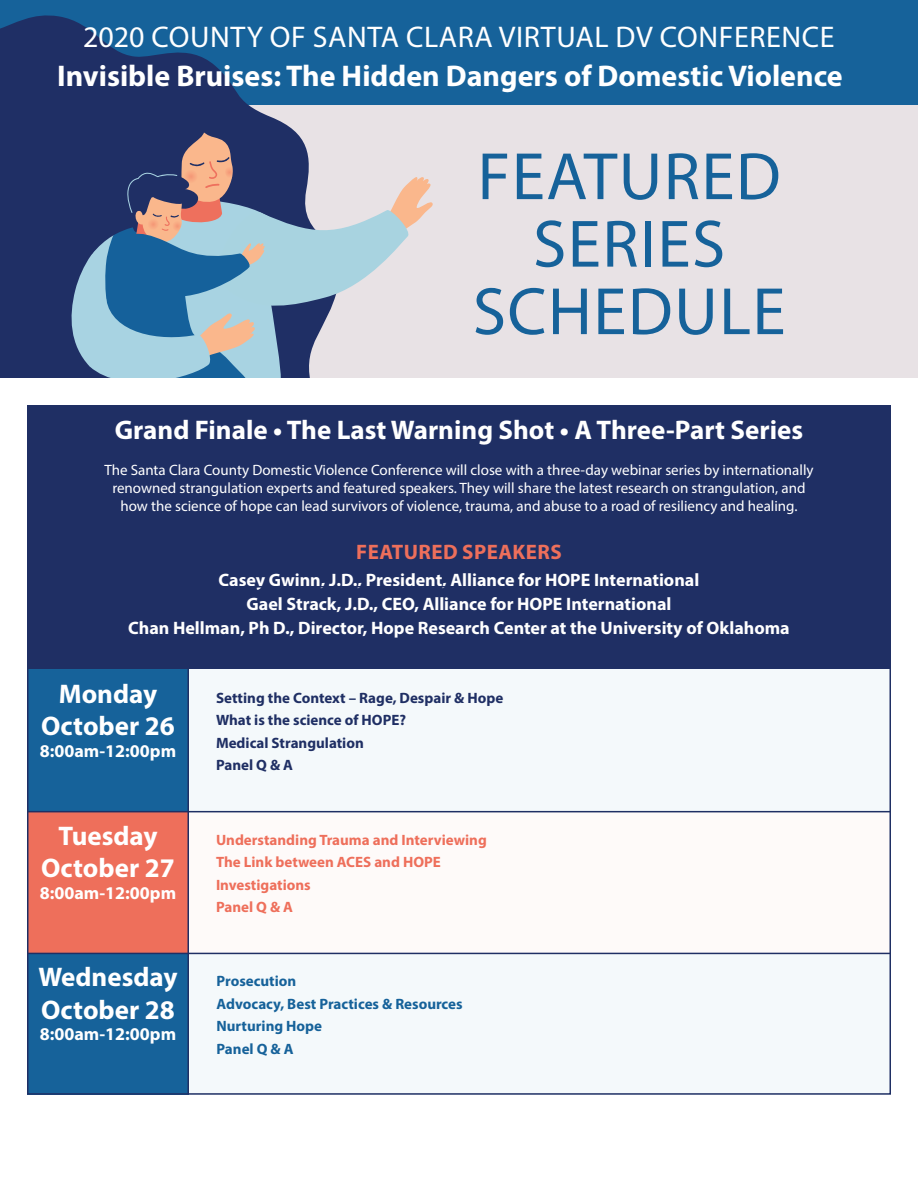
<style>
.page{position:relative;width:918px;height:1188px;background:#fff}
.page>*{position:absolute;margin:0;border:0;box-sizing:border-box;transform-origin:0 0}
.t1{font:67.5px/67.5px "Myriad Pro";letter-spacing:.02em;color:#16629a;text-align:center}
.t2{font:700 30px "Myriad Pro";color:#fff}
.t3{font:30px "Myriad Pro";letter-spacing:.02em;color:#fff}
.t4{font:700 27px/32.4px "Myriad Pro";color:#fff;text-align:center}
.t5{font:700 21px "Myriad Pro";letter-spacing:.02em;color:#ee6f5b}
.t6{font:700 18px/24px "Myriad Pro";color:#fff;text-align:center}
.t7{font:15px/18px "Myriad Pro";color:#fff;text-align:center}
.t8{font:700 15px/22.5px "Myriad Pro";color:#1f2f64}
.t9{font:700 15px/22.5px "Myriad Pro";color:#ee6f5b}
.t10{font:700 15px/22.5px "Myriad Pro";color:#16629a}
</style>
<div class="page">
<div style="left:27px;top:405px;width:864px;height:265px;background:#1f2f64"></div>
<div style="left:0;top:0;width:918px;height:378px;background:#e8e2e5"></div>
<div style="left:0;top:0;width:918px;height:105px;background:#16629a"></div>
<svg style="left:0;top:15px;width:237px;height:363px;fill:#1f2f65"></svg>
<svg style="left:69px;top:196px;width:21px;height:182px;background:#506a92"></svg>
<svg style="left:90px;top:93px;width:343px;height:285px"></svg>
<div style="left:27px;top:811px;width:163px;height:142px;background:#ee6f5b"></div>
<div style="left:190px;top:812px;width:701px;height:141px;background:#fefaf9"></div>
<div style="left:27px;top:953px;width:163px;height:141px;background:#16629a"></div>
<div style="left:190px;top:954px;width:701px;height:140px;background:#f4f9fb"></div>
<div style="left:27px;top:669px;width:163px;height:142px;background:#16629a"></div>
<div style="left:190px;top:669px;width:701px;height:142px;background:#f4f9fb"></div>
<hr style="left:27px;top:811px;width:864px;height:1px;background:#1f2f64">
<hr style="left:27px;top:953px;width:864px;height:1px;background:#1f2f64">
<hr style="left:188px;top:667px;width:1px;height:427px;background:#1f2f64">
<h2 class="t3" style="left:83px;top:18px;width:753px">2020 COUNTY OF SANTA CLARA VIRTUAL DV CONFERENCE</h2>
<h2 class="t2" style="left:57px;top:56px;width:787px">Invisible Bruises: The Hidden Dangers of Domestic Violence</h2>
<h1 class="t1" style="left:473px;top:142px;width:314px">FEATURED<br>SERIES<br>SCHEDULE</h1>
<h3 class="t4" style="left:115px;top:413px;width:690px">Grand Finale • The Last Warning Shot • A Three-Part Series</h3>
<p class="t7" style="left:104px;top:460px;width:711px">The Santa Clara County Domestic Violence Conference will close with a three-day webinar series by internationally renowned strangulation experts and featured speakers. They will share the latest research on strangulation, and how the science of hope can lead survivors of violence, trauma, and abuse to a road of resiliency and healing.</p>
<h3 class="t5" style="left:356px;top:538px;width:207px">FEATURED SPEAKERS</h3>
<p class="t6" style="left:128px;top:567px;width:663px">Casey Gwinn, J.D., President, Alliance for HOPE International<br>Gael Strack, J.D., CEO, Alliance for HOPE International<br>Chan Hellman, Ph D., Director, Hope Research Center at the University of Oklahoma</p>
<h3 class="t4" style="left:41px;top:677px;width:135px">Monday<br>October 26</h3>
<p class="t6" style="left:40px;top:738px;width:138px">8:00am-12:00pm</p>
<h3 class="t4" style="left:41px;top:819px;width:135px">Tuesday<br>October 27</h3>
<p class="t6" style="left:40px;top:880px;width:138px">8:00am-12:00pm</p>
<h3 class="t4" style="left:38px;top:960px;width:141px;text-align:left">Wednesday<br>October 28</h3>
<p class="t6" style="left:40px;top:1022px;width:138px">8:00am-12:00pm</p>
<p class="t8" style="left:216px;top:686px;width:289px">Setting the Context – Rage, Despair &amp; Hope<br>What is the science of HOPE?<br>Medical Strangulation<br>Panel Q &amp; A</p>
<p class="t9" style="left:216px;top:828px;width:272px">Understanding Trauma and Interviewing<br>The Link between ACES and HOPE<br>Investigations<br>Panel Q &amp; A</p>
<p class="t10" style="left:217px;top:970px;width:248px">Prosecution<br>Advocacy, Best Practices &amp; Resources<br>Nurturing Hope<br>Panel Q &amp; A</p>
</div>
